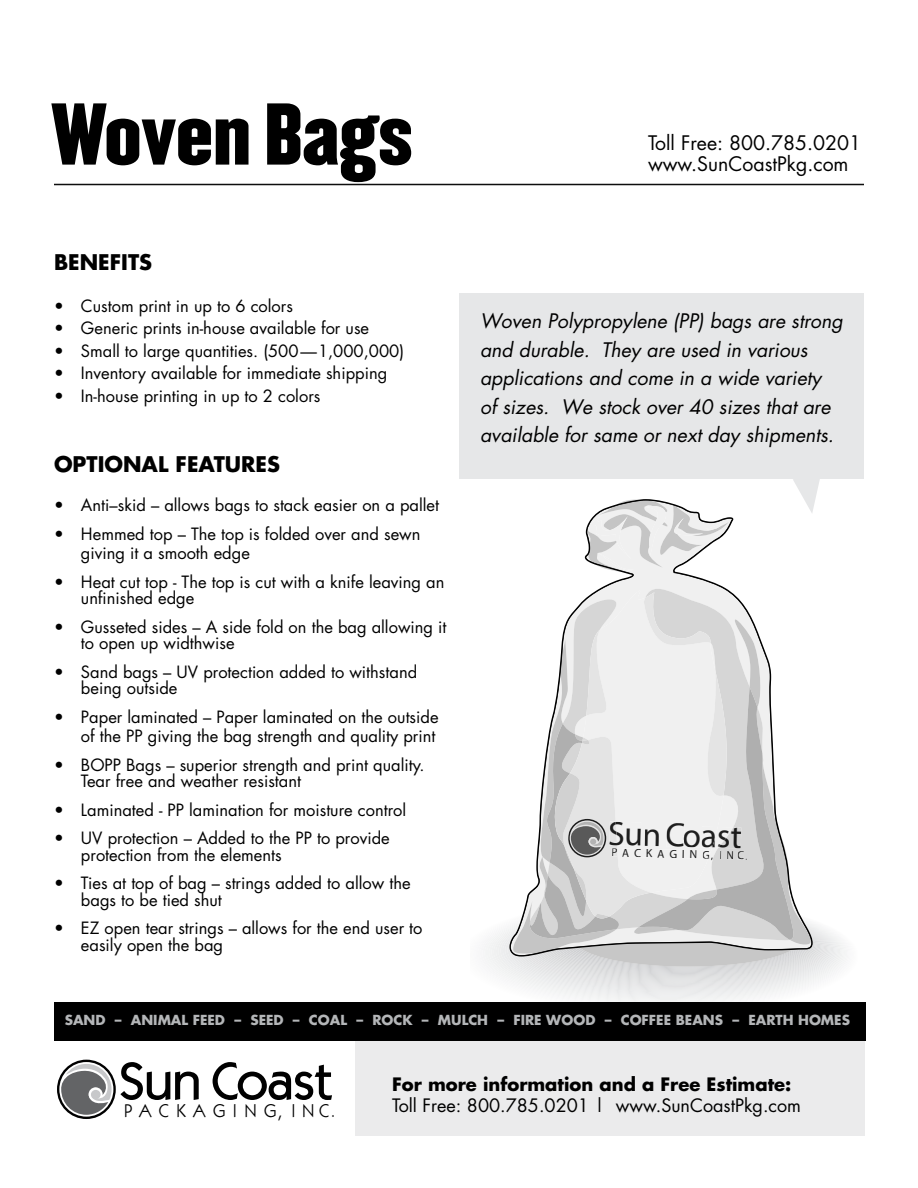
<style>
.page{position:relative;width:918px;height:1188px;background:#fff}
.page>*{position:absolute;margin:0;border:0;box-sizing:border-box;transform-origin:0 0}
.t1{font:76.5px "Champion HTF Welterweight";color:#000}
.t2{font:500 52.8px "Itc Kabel";letter-spacing:-.02em;color:#000}
.t3{font:500 34.2px "Itc Kabel";color:#1e1e1e}
.t4{font:700 21px "Futura";color:#000}
.t5{font:italic 19.5px/28.5px "Futura";color:#000}
.t6{font:19.5px/21px "Futura";color:#000}
.t7{font:18.6px "Itc Kabel";letter-spacing:.4em;color:#000}
.t8{font:18px "Futura";color:#000}
.t9{font:700 18px "Futura";color:#000}
.t10{font:16.5px/16.5px "Futura";color:#000}
.t11{font:700 13.5px "Futura";color:#b4b6b8}
.t12{font:12px "Itc Kabel";color:#1e1e1e}
.s1{color:#1b1b1b}
</style>
<div class="page">
<svg style="left:584px;top:517px;width:150px;height:74px;fill:#f0f0f0"></svg>
<svg style="left:587px;top:500px;width:142px;height:73px"></svg>
<svg style="left:484px;top:591px;width:363px;height:411px"></svg>
<hr style="left:54px;top:184px;width:810px;height:1px;background:#000">
<div style="left:356px;top:1041px;width:509px;height:94px;background:#ebebec"></div>
<svg style="left:57px;top:1060px;width:59px;height:59px"></svg>
<div style="left:91px;top:1090px;width:10px;height:9px;background:#c7c8ca;border-radius:50%"></div>
<div style="left:54px;top:1002px;width:811px;height:39px;background:#000"></div>
<div style="left:459px;top:293px;width:405px;height:186px;background:#e6e7e8"></div>
<svg style="left:793px;top:479px;width:27px;height:34px"></svg>
<h1 class="t1" style="left:51px;top:83px;width:363px">Woven Bags</h1>
<p class="t4" style="left:54px;top:247px;width:100px">BENEFITS</p>
<p class="t10" style="left:54px;top:297px;width:240px">• Custom print in up to 6 colors</p>
<p class="t10" style="left:54px;top:320px;width:317px">• Generic prints in-house available for use</p>
<p class="t10" style="left:54px;top:342px;width:352px">• Small to large quantities. (500—1,000,000)</p>
<p class="t10" style="left:54px;top:365px;width:335px">• Inventory available for immediate shipping</p>
<p class="t10" style="left:54px;top:387px;width:268px">• In-house printing in up to 2 colors</p>
<p class="t4" style="left:54px;top:450px;width:228px">OPTIONAL FEATURES</p>
<p class="t10" style="left:54px;top:497px;width:387px">• Anti–skid – allows bags to stack easier on a pallet</p>
<p class="t10" style="left:81px;top:524px;width:341px;line-height:19.5px;text-indent:-27px">• Hemmed top – The top is folded over and sewn giving it a smooth edge</p>
<p class="t10" style="left:81px;top:573px;width:365px;text-indent:-27px">• Heat cut top - The top is cut with a knife leaving an unfinished edge</p>
<p class="t10" style="left:81px;top:618px;width:367px;text-indent:-27px">• Gusseted sides – A side fold on the bag allowing it to open up widthwise</p>
<p class="t10" style="left:81px;top:663px;width:338px;text-indent:-27px">• Sand bags – UV protection added to withstand being outside</p>
<p class="t10" style="left:54px;top:707px;width:386px;line-height:19.5px;text-align:right">• Paper laminated – Paper laminated on the outside of the PP giving the bag strength and quality print</p>
<p class="t10" style="left:81px;top:756px;width:345px;text-indent:-27px">• BOPP Bags – superior strength and print quality.<br>Tear free and weather resistant</p>
<p class="t10" style="left:54px;top:801px;width:354px">• Laminated - PP lamination for moisture control</p>
<p class="t10" style="left:81px;top:830px;width:310px;text-indent:-27px">• UV protection – Added to the PP to provide protection from the elements</p>
<p class="t10" style="left:81px;top:875px;width:331px;text-indent:-27px">• Ties at top of bag – strings added to allow the bags to be tied shut</p>
<p class="t10" style="left:81px;top:920px;width:343px;text-indent:-27px">• EZ open tear strings – allows for the end user to easily open the bag</p>
<p class="t6" style="left:648px;top:132px;width:215px">Toll Free: 800.785.0201 www.SunCoastPkg.com</p>
<p class="t5" style="left:480px;top:306px;width:364px">Woven Polypropylene (PP) bags are strong and durable. They are used in various applications and come in a wide variety<br>of sizes. We stock over 40 sizes that are available for same or next day shipments.</p>
<h3 class="t3" style="left:608px;top:813px;width:135px;rotate:1deg">SunCoast</h3>
<p class="t12" style="left:611px;top:845px;width:138px;rotate:1deg">PACKAGING,<span class="s1">INC.</span></p>
<p class="t11" style="left:65px;top:1011px;width:787px">SAND – ANIMAL FEED – SEED – COAL – ROCK – MULCH – FIRE WOOD – COFFEE BEANS – EARTH HOMES</p>
<h2 class="t2" style="left:119px;top:1050px;width:215px">Sun Coast</h2>
<p class="t7" style="left:124px;top:1100px;width:213px">PACKAGING,INC.</p>
<p class="t9" style="left:392px;top:1072px;width:401px">For more information and a Free Estimate:</p>
<p class="t8" style="left:392px;top:1093px;width:410px">Toll Free: 800.785.0201 | www.SunCoastPkg.com</p>
</div>
